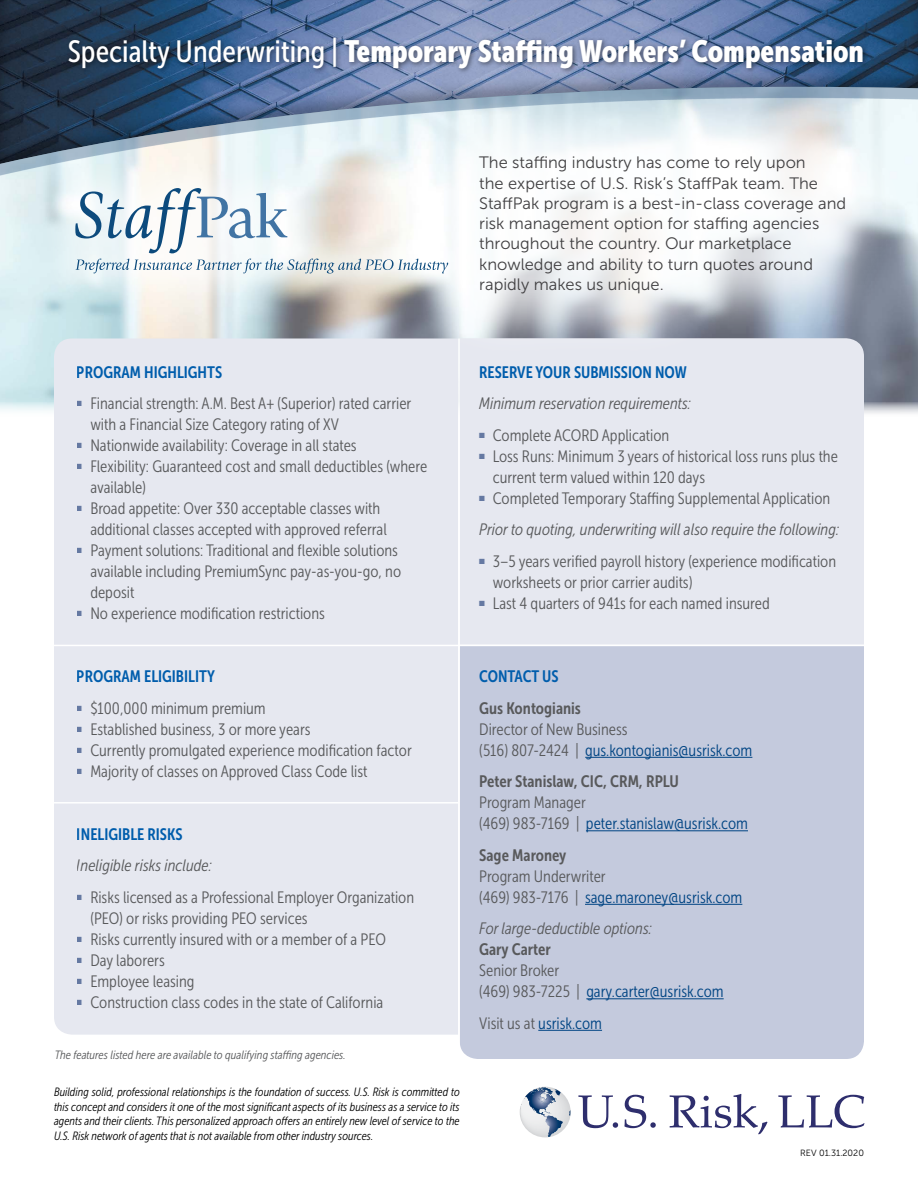
<style>
.page{position:relative;width:918px;height:1188px;background:#fff}
.page>*{position:absolute;margin:0;border:0;box-sizing:border-box;transform-origin:0 0}
.t1{font:30.6px "Museo Sans Cond 900";color:#fff}
.t2{font:16.5px/21px "Museo Sans Cond 300";color:#58595b}
.t3{font:16.5px/20.2px "Museo Sans 300";color:#414042}
.t4{font:italic 16.5px/31.5px "Museo Sans Cond 300";color:#58595b}
.t5{font:16.5px "Museo Sans Cond 700";color:#005dac}
.t6{font:16.5px "Museo Sans Cond 700";color:#58595b}
.t7{font:16.5px "Museo Sans Cond 300";color:#004483}
.t8{font:italic 12px/14.4px "Museo Sans Cond 300";color:#000;text-align:justify}
.t9{font:italic 12px "Museo Sans Cond 300";color:#58595b}
.t10{font:9px "Museo Sans 300";color:#000}
.s1{font-family:"Museo Sans Cond 500"}
.s2{font-style:normal}
.s3{color:#004483}
.s4{color:#58595b}
</style>
<div class="page">
<img style="left:0;top:182px;width:918px;height:220px">
<div style="left:54px;top:338px;width:404px;height:697px;background:#e6e8f0"></div>
<div style="left:460px;top:363px;width:404px;height:282px;background:#e6e8f0"></div>
<div style="left:460px;top:646px;width:404px;height:413px;background:#c4cadd"></div>
<hr style="left:585px;top:757px;width:167px;height:1px;background:#004483">
<hr style="left:586px;top:830px;width:162px;height:1px;background:#004483">
<hr style="left:585px;top:904px;width:157px;height:1px;background:#004483">
<hr style="left:586px;top:998px;width:138px;height:1px;background:#004483">
<hr style="left:538px;top:1030px;width:64px;height:1px;background:#004483">
<div style="left:0;top:0;width:918px;height:182px;background:#000;opacity:.3"></div>
<div style="left:65px;top:34px;width:805px;height:41px;background:#000;opacity:.48"></div>
<svg style="left:578px;top:1095px;width:40px;height:33px"></svg>
<svg style="left:624px;top:1095px;width:32px;height:33px"></svg>
<svg style="left:670px;top:1094px;width:97px;height:40px"></svg>
<svg style="left:778px;top:1095px;width:86px;height:33px"></svg>
<svg style="left:520px;top:1087px;width:51px;height:50px;background:#bbc3cf"></svg>
<svg style="left:544px;top:1111px;width:8px;height:3px"></svg>
<svg style="left:527px;top:1087px;width:34px;height:15px"></svg>
<hr style="left:30px;top:645px;width:859px;height:1px;background:#fff">
<hr style="left:30px;top:802px;width:429px;height:2px;background:#fff">
<hr style="left:458px;top:338px;width:2px;height:732px;background:#fff">
<div style="left:410px;top:87px;width:505px;height:276px;background:#fff;opacity:.75"></div>
<div style="left:40px;top:153px;width:443px;height:156px;background:#fff;opacity:.57"></div>
<svg style="left:75px;top:188px;width:212px;height:65px"></svg>
<svg style="left:76px;top:259px;width:372px;height:14px"></svg>
<h1 class="t1" style="left:68px;top:34px;width:798px"><span class="s1">Specialty Underwriting |</span> Temporary Staffing Workers’ Compensation</h1>
<p class="t3" style="left:479px;top:153px;width:369px">The staffing industry has come to rely upon<br>the expertise of U.S. Risk’s StaffPak team. The StaffPak program is a best-in-class coverage and risk management option for staffing agencies throughout the country. Our marketplace knowledge and ability to turn quotes around rapidly makes us unique.</p>
<p class="t5" style="left:77px;top:363px;width:147px">PROGRAM HIGHLIGHTS</p>
<p class="t2" style="left:90px;top:393px;width:323px;text-indent:-13px"><sup>■</sup> Financial strength: A.M. Best A+ (Superior) rated carrier with a Financial Size Category rating of XV</p>
<p class="t2" style="left:77px;top:435px;width:281px"><sup>■</sup> Nationwide availability: Coverage in all states</p>
<p class="t2" style="left:90px;top:456px;width:338px;text-indent:-13px"><sup>■</sup> Flexibility: Guaranteed cost and small deductibles (where available)</p>
<p class="t2" style="left:90px;top:498px;width:298px;text-indent:-13px"><sup>■</sup> Broad appetite: Over 330 acceptable classes with additional classes accepted with approved referral</p>
<p class="t2" style="left:90px;top:540px;width:312px;text-indent:-13px"><sup>■</sup> Payment solutions: Traditional and flexible solutions available including PremiumSync pay-as-you-go, no deposit</p>
<p class="t2" style="left:77px;top:603px;width:250px"><sup>■</sup> No experience modification restrictions</p>
<p class="t5" style="left:77px;top:667px;width:139px">PROGRAM ELIGIBILITY</p>
<p class="t2" style="left:77px;top:698px;width:190px"><sup>■</sup> $100,000 minimum premium</p>
<p class="t2" style="left:77px;top:719px;width:235px"><sup>■</sup> Established business, 3 or more years</p>
<p class="t2" style="left:77px;top:740px;width:336px"><sup>■</sup> Currently promulgated experience modification factor</p>
<p class="t2" style="left:77px;top:761px;width:292px"><sup>■</sup> Majority of classes on Approved Class Code list</p>
<p class="t5" style="left:77px;top:825px;width:107px">INELIGIBLE RISKS</p>
<p class="t4" style="left:77px;top:850px;width:136px">Ineligible risks include:</p>
<p class="t2" style="left:90px;top:887px;width:325px;text-indent:-13px"><sup>■</sup> Risks licensed as a Professional Employer Organization (PEO) or risks providing PEO services</p>
<p class="t2" style="left:77px;top:929px;width:311px"><sup>■</sup> Risks currently insured with or a member of a PEO</p>
<p class="t2" style="left:77px;top:950px;width:89px"><sup>■</sup> Day laborers</p>
<p class="t2" style="left:77px;top:971px;width:119px"><sup>■</sup> Employee leasing</p>
<p class="t2" style="left:77px;top:992px;width:308px"><sup>■</sup> Construction class codes in the state of California</p>
<p class="t9" style="left:54px;top:1048px;width:293px">The features listed here are available to qualifying staffing agencies.</p>
<p class="t8" style="left:54px;top:1085px;width:407px">Building solid, professional relationships is the foundation of success. U.S. Risk is committed to this concept and considers it one of the most significant aspects of its business as a service to its agents and their clients. This personalized approach offers an entirely new level of service to the U.S. Risk network of agents that is not available from other industry sources.</p>
<p class="t5" style="left:479px;top:363px;width:209px">RESERVE YOUR SUBMISSION NOW</p>
<p class="t4" style="left:479px;top:388px;width:213px">Minimum reservation requirements:</p>
<p class="t2" style="left:479px;top:425px;width:192px"><sup>■</sup> Complete ACORD Application</p>
<p class="t2" style="left:493px;top:446px;width:347px;text-indent:-13px"><sup>■</sup> Loss Runs: Minimum 3 years of historical loss runs plus the current term valued within 120 days</p>
<p class="t4" style="left:479px;top:482px;width:362px"><sup>■</sup> <span class="s2">Completed Temporary Staffing Supplemental Application<br></span>Prior to quoting, underwriting will also require the following:</p>
<p class="t2" style="left:493px;top:551px;width:345px;text-indent:-13px"><sup>■</sup> 3–5 years verified payroll history (experience modification worksheets or prior carrier audits)</p>
<p class="t2" style="left:479px;top:593px;width:292px"><sup>■</sup> Last 4 quarters of 941s for each named insured</p>
<p class="t5" style="left:479px;top:667px;width:81px">CONTACT US</p>
<p class="t6" style="left:479px;top:699px;width:103px">Gus Kontogianis</p>
<p class="t2" style="left:479px;top:719px;width:275px">Director of New Business<br>(516) 807-2424 | <span class="s3">gus.kontogianis@usrisk.com</span></p>
<p class="t6" style="left:479px;top:772px;width:201px">Peter Stanislaw, CIC, CRM, RPLU</p>
<p class="t2" style="left:479px;top:792px;width:270px">Program Manager<br>(469) 983-7169 | <span class="s3">peter.stanislaw@usrisk.com</span></p>
<p class="t6" style="left:479px;top:846px;width:89px">Sage Maroney</p>
<p class="t2" style="left:479px;top:866px;width:265px">Program Underwriter<br>(469) 983-7176 | <span class="s3">sage.maroney@usrisk.com</span></p>
<p class="t4" style="left:479px;top:913px;width:174px">For large-deductible options:</p>
<p class="t6" style="left:479px;top:940px;width:73px">Gary Carter</p>
<p class="t2" style="left:479px;top:960px;width:246px">Senior Broker<br>(469) 983-7225 | <span class="s3">gary.carter@usrisk.com</span></p>
<p class="t7" style="left:479px;top:1014px;width:124px"><span class="s4">Visit us at</span> usrisk.com</p>
<p class="t10" style="left:800px;top:1148px;width:65px">REV 01.31.2020</p>
</div>
